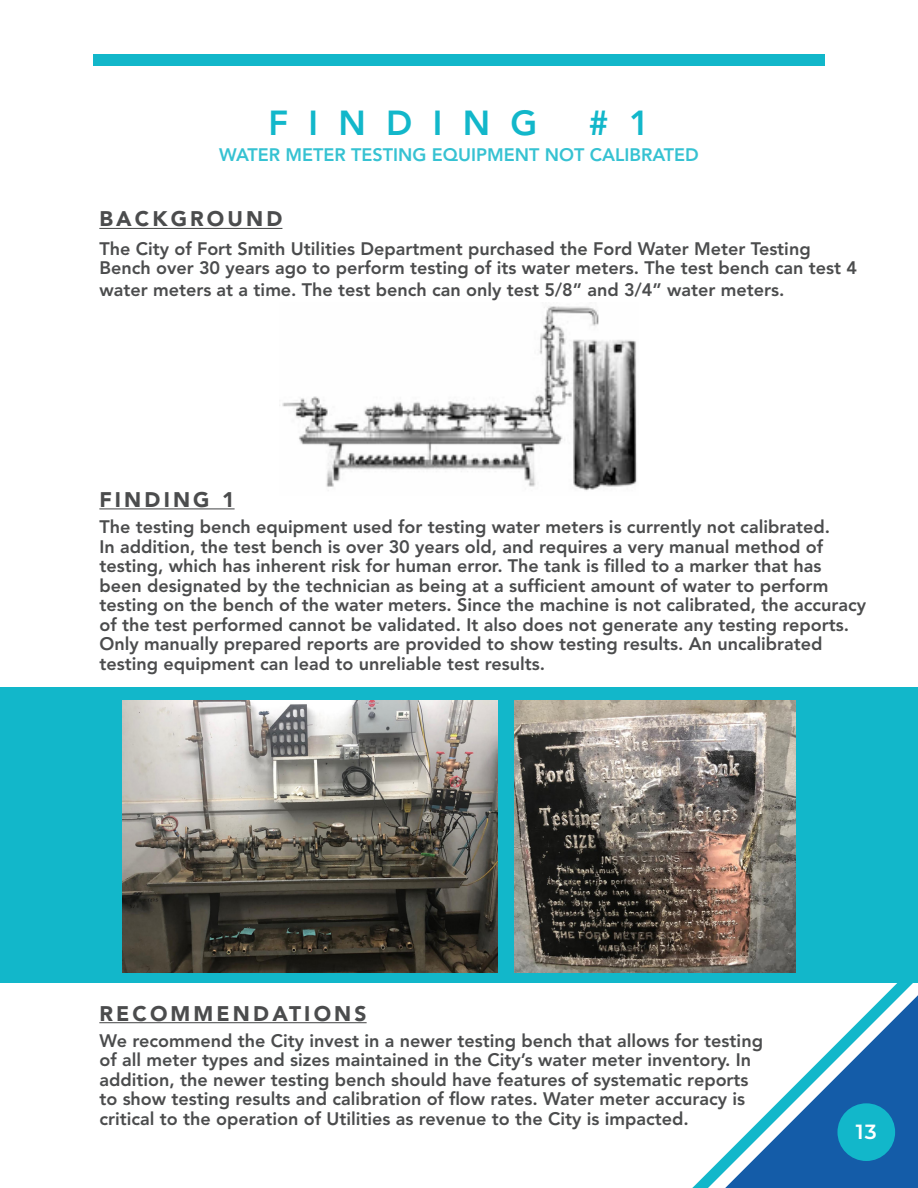
<style>
.page{position:relative;width:918px;height:1188px;background:#fff}
.page>*{position:absolute;margin:0;border:0;box-sizing:border-box;transform-origin:0 0}
.t1{font:800 34.5px "Avenir";letter-spacing:.59em;color:#12b7ca}
.t2{font:900 21px "Avenir";letter-spacing:.15em;color:#4b4c4d}
.t3{font:600 20.55px "Montserrat";color:#fff}
.t4{font:800 18px/19.5px "Avenir";color:#4b4c4d}
.t5{font:800 18px "Avenir";color:#36c2d2}
</style>
<div class="page">
<div style="left:93px;top:55px;width:732px;height:11px;background:#12b7ca"></div>
<img style="left:282px;top:306px;width:355px;height:185px">
<hr style="left:99px;top:228px;width:183px;height:1px;background:#4b4c4d">
<hr style="left:99px;top:1022px;width:268px;height:1px;background:#4b4c4d">
<hr style="left:99px;top:508px;width:136px;height:1px;background:#4b4c4d">
<div style="left:0;top:687px;width:918px;height:296px;background:#12b7ca"></div>
<img style="left:123px;top:701px;width:375px;height:272px">
<img style="left:515px;top:701px;width:280px;height:272px">
<svg style="left:675px;top:967px;width:243px;height:221px"></svg>
<div style="left:837px;top:1103px;width:58px;height:58px;background:#12b7ca;border-radius:50%"></div>
<p class="t1" style="left:268px;top:103px;width:271px">FINDING</p>
<p class="t1" style="left:588px;top:103px;width:63px"># 1</p>
<p class="t5" style="left:219px;top:144px;width:481px">WATER METER TESTING EQUIPMENT NOT CALIBRATED</p>
<p class="t2" style="left:99px;top:206px;width:185px">BACKGROUND</p>
<p class="t4" style="left:99px;top:239px;width:759px">The City of Fort Smith Utilities Department purchased the Ford Water Meter Testing<br>Bench over 30 years ago to perform testing of its water meters. The test bench can test 4</p>
<p class="t4" style="left:99px;top:280px;width:687px">water meters at a time. The test bench can only test 5/8” and 3/4” water meters.</p>
<p class="t2" style="left:99px;top:487px;width:137px">FINDING 1</p>
<p class="t4" style="left:99px;top:517px;width:768px">The testing bench equipment used for testing water meters is currently not calibrated.<br>In addition, the test bench is over 30 years old, and requires a very manual method of testing, which has inherent risk for human error. The tank is filled to a marker that has been designated by the technician as being at a sufficient amount of water to perform testing on the bench of the water meters. Since the machine is not calibrated, the accuracy of the test performed cannot be validated. It also does not generate any testing reports.<br>Only manually prepared reports are provided to show testing results. An uncalibrated testing equipment can lead to unreliable test results.</p>
<p class="t2" style="left:99px;top:1001px;width:269px">RECOMMENDATIONS</p>
<p class="t4" style="left:99px;top:1031px;width:665px">We recommend the City invest in a newer testing bench that allows for testing of all meter types and sizes maintained in the City’s water meter inventory. In addition, the newer testing bench should have features of systematic reports to show testing results and calibration of flow rates. Water meter accuracy is critical to the operation of Utilities as revenue to the City is impacted.</p>
<p class="t3" style="left:856px;top:1117px;width:22px">13</p>
</div>
